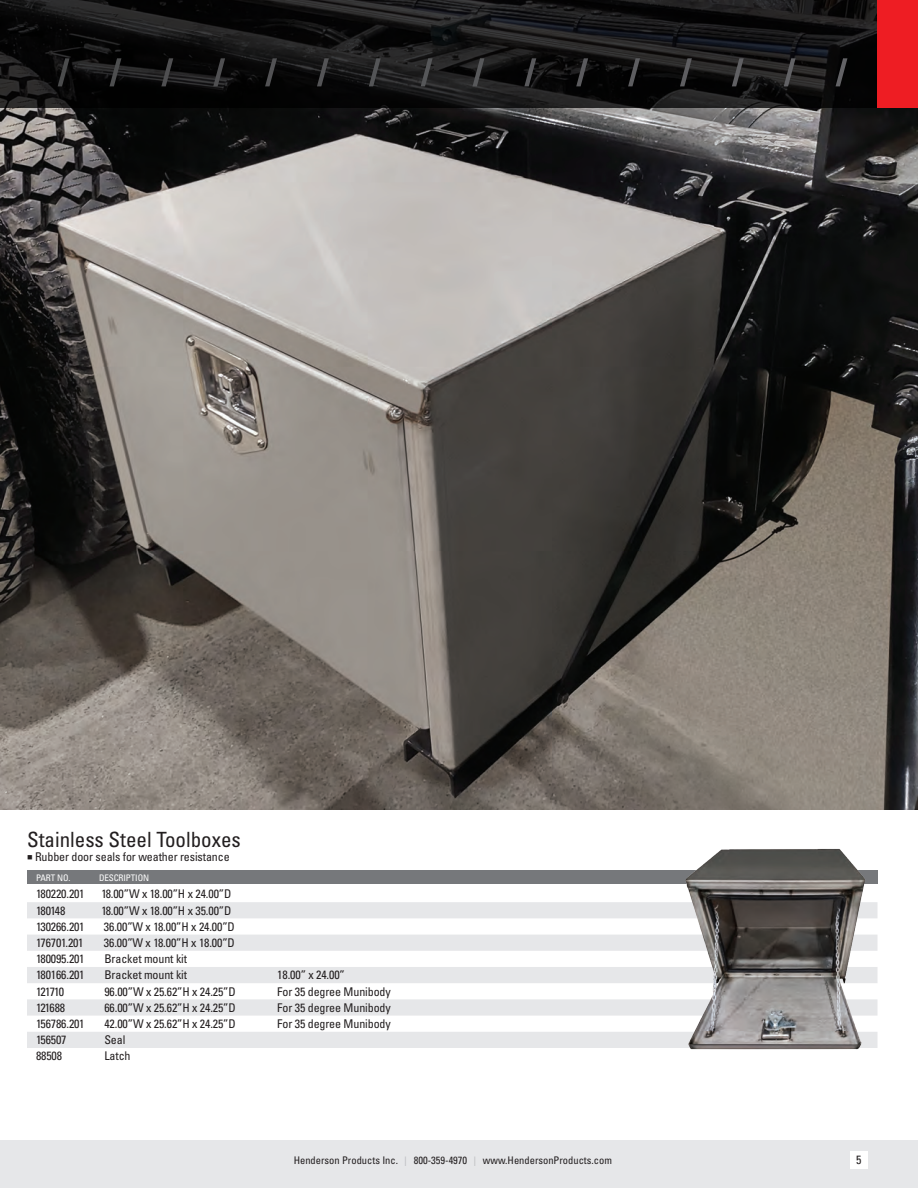
<style>
.page{position:relative;width:918px;height:1188px;background:#fff}
.page>*{position:absolute;margin:0;border:0;box-sizing:border-box;transform-origin:0 0}
.t1{font:condensed 21px "Univers LT Std";color:#231f20}
.t2{font:condensed 12px "Univers LT Std";letter-spacing:-.01em;color:#231f20}
.t3{font:condensed 10.5px "Univers LT Std";color:#231f20}
.t4{font:condensed 9px "Univers LT Std";letter-spacing:-.01em;color:#fff}
.s1{font-size:13.2px;color:#bcbdc0}
</style>
<div class="page">
<img style="left:1px;top:108px;width:917px;height:701px">
<svg style="left:0;top:0;width:878px;height:108px;background:#131314"></svg>
<svg style="left:58px;top:58px;width:789px;height:28px;background:#191919"></svg>
<div style="left:878px;top:0;width:40px;height:108px;background:#ee1d23"></div>
<div style="left:0;top:1140px;width:918px;height:48px;background:#e6e7e9"></div>
<div style="left:850px;top:1151px;width:18px;height:18px;background:#fff"></div>
<div style="left:27px;top:870px;width:851px;height:14px;background:#76787b"></div>
<svg style="left:27px;top:902px;width:851px;height:146px;fill:#e6e7e9"></svg>
<img style="left:683px;top:849px;width:185px;height:201px">
<p class="t1" style="left:27px;top:826px;width:215px">Stainless Steel Toolboxes</p>
<p class="t2" style="left:27px;top:849px;width:204px">■ Rubber door seals for weather resistance</p>
<p class="t4" style="left:36px;top:872px;width:36px">PART NO.</p>
<p class="t4" style="left:99px;top:872px;width:52px">DESCRIPTION</p>
<p class="t2" style="left:36px;top:887px;width:50px">180220.201</p>
<p class="t2" style="left:101px;top:887px;width:131px">18.00”W x 18.00”H x 24.00”D</p>
<p class="t2" style="left:36px;top:903px;width:31px">180148</p>
<p class="t2" style="left:101px;top:903px;width:131px">18.00”W x 18.00”H x 35.00”D</p>
<p class="t2" style="left:36px;top:919px;width:50px">130266.201</p>
<p class="t2" style="left:104px;top:919px;width:132px">36.00”W x 18.00”H x 24.00”D</p>
<p class="t2" style="left:36px;top:935px;width:49px">176701.201</p>
<p class="t2" style="left:104px;top:935px;width:132px">36.00”W x 18.00”H x 18.00”D</p>
<p class="t2" style="left:36px;top:951px;width:50px">180095.201</p>
<p class="t2" style="left:104px;top:951px;width:84px">Bracket mount kit</p>
<p class="t2" style="left:36px;top:968px;width:50px">180166.201</p>
<p class="t2" style="left:104px;top:968px;width:84px">Bracket mount kit</p>
<p class="t2" style="left:277px;top:968px;width:69px">18.00” x 24.00”</p>
<p class="t2" style="left:36px;top:984px;width:30px">121710</p>
<p class="t2" style="left:104px;top:984px;width:133px">96.00”W x 25.62”H x 24.25”D</p>
<p class="t2" style="left:277px;top:984px;width:115px">For 35 degree Munibody</p>
<p class="t2" style="left:36px;top:1000px;width:31px">121688</p>
<p class="t2" style="left:104px;top:1000px;width:133px">66.00”W x 25.62”H x 24.25”D</p>
<p class="t2" style="left:277px;top:1000px;width:115px">For 35 degree Munibody</p>
<p class="t2" style="left:36px;top:1016px;width:50px">156786.201</p>
<p class="t2" style="left:104px;top:1016px;width:133px">42.00”W x 25.62”H x 24.25”D</p>
<p class="t2" style="left:277px;top:1016px;width:115px">For 35 degree Munibody</p>
<p class="t2" style="left:36px;top:1032px;width:32px">156507</p>
<p class="t2" style="left:104px;top:1032px;width:22px">Seal</p>
<p class="t2" style="left:36px;top:1049px;width:28px">88508</p>
<p class="t2" style="left:104px;top:1049px;width:28px">Latch</p>
<p class="t3" style="left:294px;top:1154px;width:320px">Henderson Products Inc. <span class="s1">I</span> 800-359-4970 <span class="s1">I</span> www.HendersonProducts.com</p>
<p class="t2" style="left:856px;top:1152px;width:7px">5</p>
</div>
